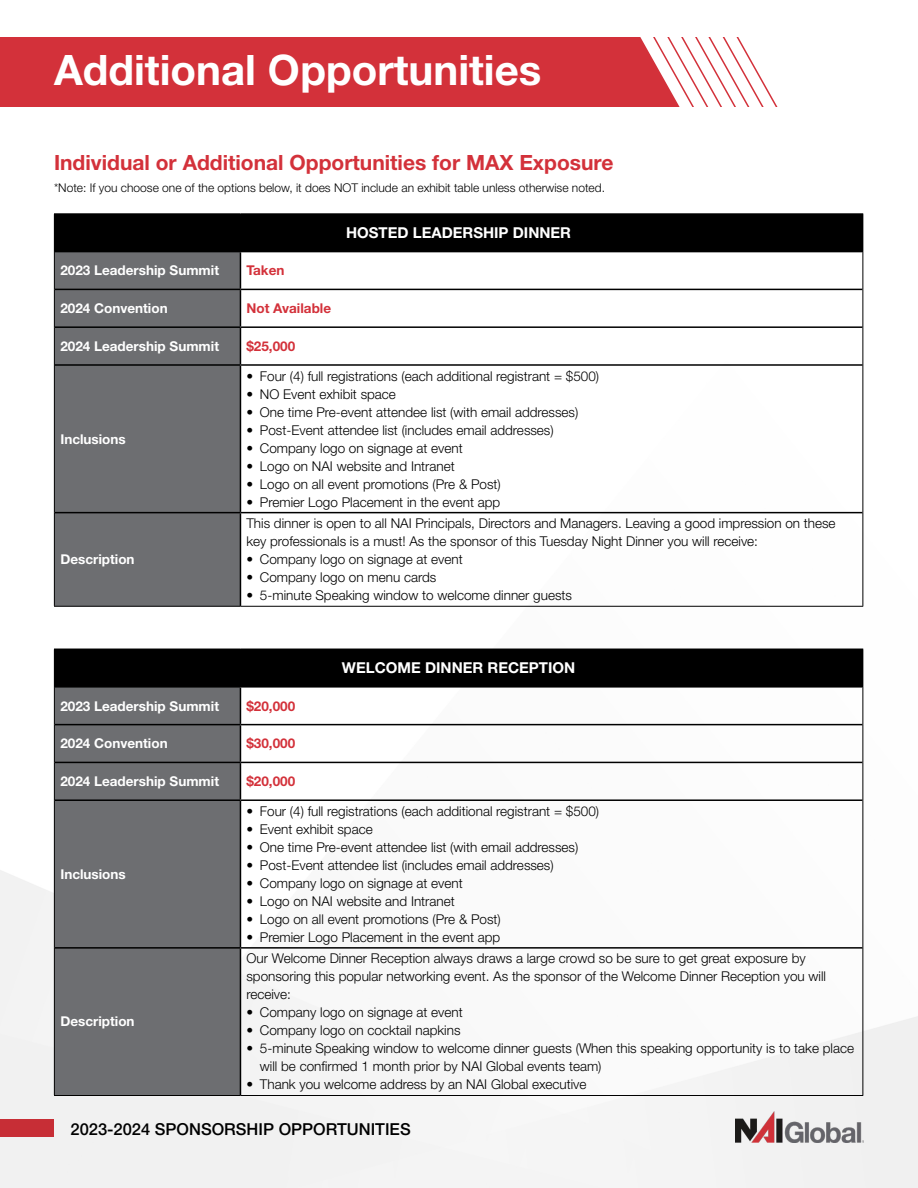
<style>
.page{position:relative;width:918px;height:1188px;background:#fff}
.page>*{position:absolute;margin:0;border:0;box-sizing:border-box;transform-origin:0 0}
.t1{font:700 42px "Helvetica Neue LT Std";color:#fff}
.t2{font:700 21px "Helvetica Neue LT Std";color:#d3313a}
.t3{font:500 16.5px "Helvetica Neue LT Std";color:#000}
.t4{font:700 15px "Helvetica Neue LT Std";color:#fff}
.t5{font:300 13.5px/18px "Helvetica Neue LT Std";color:#000}
.t6{font:700 13.5px "Helvetica Neue LT Std";color:#fff}
.t7{font:700 13.5px "Helvetica Neue LT Std";color:#d3313a}
.t8{font:300 12px "Helvetica Neue LT Std";color:#000}
</style>
<div class="page">
<img style="left:0;top:213px;width:918px;height:975px">
<img style="left:735px;top:1112px;width:129px;height:31px">
<div style="left:0;top:1120px;width:54px;height:17px;background:#c72e36"></div>
<div style="left:0;top:37px;width:258px;height:70px;background:#d3313a"></div>
<svg style="left:746px;top:51px;width:32px;height:56px"></svg>
<svg style="left:300px;top:37px;width:446px;height:70px"></svg>
<div style="left:54px;top:214px;width:809px;height:38px;background:#000"></div>
<div style="left:55px;top:252px;width:185px;height:354px;background:#6d6e71"></div>
<hr style="left:240px;top:252px;width:1px;height:37px;background:#000">
<hr style="left:55px;top:289px;width:185px;height:1px;background:#000">
<hr style="left:240px;top:289px;width:622px;height:1px;background:#000">
<hr style="left:240px;top:290px;width:1px;height:36px;background:#000">
<hr style="left:55px;top:326px;width:185px;height:2px;background:#000">
<hr style="left:240px;top:326px;width:622px;height:2px;background:#000">
<hr style="left:240px;top:328px;width:1px;height:36px;background:#000">
<hr style="left:55px;top:364px;width:185px;height:2px;background:#000">
<hr style="left:240px;top:364px;width:622px;height:2px;background:#000">
<hr style="left:240px;top:366px;width:1px;height:146px;background:#000">
<hr style="left:55px;top:512px;width:185px;height:1px;background:#000">
<hr style="left:240px;top:512px;width:622px;height:1px;background:#000">
<hr style="left:240px;top:513px;width:1px;height:93px;background:#000">
<hr style="left:54px;top:213px;width:186px;height:1px;background:#000">
<hr style="left:240px;top:213px;width:623px;height:1px;background:#000">
<hr style="left:54px;top:252px;width:1px;height:37px;background:#000">
<hr style="left:862px;top:252px;width:1px;height:37px;background:#000">
<hr style="left:54px;top:289px;width:1px;height:38px;background:#000">
<hr style="left:862px;top:289px;width:1px;height:38px;background:#000">
<hr style="left:54px;top:327px;width:1px;height:38px;background:#000">
<hr style="left:862px;top:327px;width:1px;height:38px;background:#000">
<hr style="left:54px;top:365px;width:1px;height:148px;background:#000">
<hr style="left:862px;top:365px;width:1px;height:148px;background:#000">
<hr style="left:54px;top:513px;width:1px;height:93px;background:#000">
<hr style="left:862px;top:513px;width:1px;height:93px;background:#000">
<hr style="left:54px;top:606px;width:186px;height:1px;background:#000">
<hr style="left:240px;top:606px;width:623px;height:1px;background:#000">
<div style="left:54px;top:649px;width:809px;height:38px;background:#000"></div>
<div style="left:55px;top:688px;width:185px;height:407px;background:#6d6e71"></div>
<hr style="left:55px;top:686px;width:185px;height:2px;background:#000">
<hr style="left:240px;top:686px;width:622px;height:2px;background:#000">
<hr style="left:240px;top:688px;width:1px;height:36px;background:#000">
<hr style="left:55px;top:724px;width:185px;height:1px;background:#000">
<hr style="left:240px;top:724px;width:622px;height:1px;background:#000">
<hr style="left:240px;top:725px;width:1px;height:37px;background:#000">
<hr style="left:55px;top:762px;width:185px;height:1px;background:#000">
<hr style="left:240px;top:762px;width:622px;height:1px;background:#000">
<hr style="left:240px;top:763px;width:1px;height:36px;background:#000">
<hr style="left:55px;top:799px;width:185px;height:2px;background:#000">
<hr style="left:240px;top:799px;width:622px;height:2px;background:#000">
<hr style="left:240px;top:801px;width:1px;height:146px;background:#000">
<hr style="left:55px;top:947px;width:185px;height:2px;background:#000">
<hr style="left:240px;top:947px;width:622px;height:2px;background:#000">
<hr style="left:240px;top:949px;width:1px;height:146px;background:#000">
<hr style="left:54px;top:687px;width:1px;height:38px;background:#000">
<hr style="left:862px;top:687px;width:1px;height:38px;background:#000">
<hr style="left:54px;top:725px;width:1px;height:37px;background:#000">
<hr style="left:862px;top:725px;width:1px;height:37px;background:#000">
<hr style="left:54px;top:762px;width:1px;height:38px;background:#000">
<hr style="left:862px;top:762px;width:1px;height:38px;background:#000">
<hr style="left:54px;top:800px;width:1px;height:148px;background:#000">
<hr style="left:862px;top:800px;width:1px;height:148px;background:#000">
<hr style="left:54px;top:948px;width:1px;height:147px;background:#000">
<hr style="left:862px;top:948px;width:1px;height:147px;background:#000">
<hr style="left:54px;top:1095px;width:186px;height:1px;background:#000">
<hr style="left:240px;top:1095px;width:623px;height:1px;background:#000">
<h1 class="t1" style="left:54px;top:44px;width:489px">Additional Opportunities</h1>
<h2 class="t2" style="left:54px;top:150px;width:561px">Individual or Additional Opportunities for MAX Exposure</h2>
<p class="t8" style="left:54px;top:181px;width:553px">*Note: If you choose one of the options below, it does NOT include an exhibit table unless otherwise noted.</p>
<p class="t6" style="left:60px;top:262px;width:160px">2023 Leadership Summit</p>
<p class="t7" style="left:246px;top:262px;width:40px">Taken</p>
<p class="t6" style="left:60px;top:300px;width:109px">2024 Convention</p>
<p class="t7" style="left:246px;top:300px;width:86px">Not Available</p>
<p class="t6" style="left:60px;top:338px;width:160px">2024 Leadership Summit</p>
<p class="t7" style="left:246px;top:338px;width:50px">$25,000</p>
<p class="t4" style="left:346px;top:223px;width:227px">HOSTED LEADERSHIP DINNER</p>
<p class="t6" style="left:60px;top:430px;width:67px">Inclusions</p>
<p class="t6" style="left:60px;top:551px;width:76px">Description</p>
<p class="t5" style="left:246px;top:367px;width:354px">• Four (4) full registrations (each additional registrant = $500)</p>
<p class="t5" style="left:246px;top:385px;width:151px">• NO Event exhibit space</p>
<p class="t5" style="left:246px;top:403px;width:333px">• One time Pre-event attendee list (with email addresses)</p>
<p class="t5" style="left:246px;top:421px;width:309px">• Post-Event attendee list (includes email addresses)</p>
<p class="t5" style="left:246px;top:439px;width:218px">• Company logo on signage at event</p>
<p class="t5" style="left:246px;top:457px;width:210px">• Logo on NAI website and Intranet</p>
<p class="t5" style="left:246px;top:475px;width:256px">• Logo on all event promotions (Pre &amp; Post)</p>
<p class="t5" style="left:246px;top:493px;width:255px">• Premier Logo Placement in the event app</p>
<p class="t5" style="left:246px;top:514px;width:591px">This dinner is open to all NAI Principals, Directors and Managers. Leaving a good impression on these key professionals is a must! As the sponsor of this Tuesday Night Dinner you will receive:</p>
<p class="t5" style="left:246px;top:550px;width:218px">• Company logo on signage at event</p>
<p class="t5" style="left:246px;top:568px;width:191px">• Company logo on menu cards</p>
<p class="t5" style="left:246px;top:586px;width:327px">• 5-minute Speaking window to welcome dinner guests</p>
<p class="t4" style="left:342px;top:659px;width:235px">WELCOME DINNER RECEPTION</p>
<p class="t6" style="left:60px;top:697px;width:160px">2023 Leadership Summit</p>
<p class="t7" style="left:246px;top:697px;width:50px">$20,000</p>
<p class="t6" style="left:60px;top:735px;width:109px">2024 Convention</p>
<p class="t7" style="left:246px;top:735px;width:50px">$30,000</p>
<p class="t6" style="left:60px;top:773px;width:160px">2024 Leadership Summit</p>
<p class="t7" style="left:246px;top:773px;width:50px">$20,000</p>
<p class="t6" style="left:60px;top:866px;width:67px">Inclusions</p>
<p class="t6" style="left:60px;top:1013px;width:76px">Description</p>
<p class="t5" style="left:246px;top:802px;width:354px">• Four (4) full registrations (each additional registrant = $500)</p>
<p class="t5" style="left:246px;top:820px;width:128px">• Event exhibit space</p>
<p class="t5" style="left:246px;top:838px;width:333px">• One time Pre-event attendee list (with email addresses)</p>
<p class="t5" style="left:246px;top:856px;width:309px">• Post-Event attendee list (includes email addresses)</p>
<p class="t5" style="left:246px;top:874px;width:218px">• Company logo on signage at event</p>
<p class="t5" style="left:246px;top:892px;width:210px">• Logo on NAI website and Intranet</p>
<p class="t5" style="left:246px;top:910px;width:256px">• Logo on all event promotions (Pre &amp; Post)</p>
<p class="t5" style="left:246px;top:928px;width:255px">• Premier Logo Placement in the event app</p>
<p class="t5" style="left:246px;top:949px;width:581px">Our Welcome Dinner Reception always draws a large crowd so be sure to get great exposure by sponsoring this popular networking event. As the sponsor of the Welcome Dinner Reception you will receive:</p>
<p class="t5" style="left:246px;top:1003px;width:218px">• Company logo on signage at event</p>
<p class="t5" style="left:246px;top:1021px;width:216px">• Company logo on cocktail napkins</p>
<p class="t5" style="left:260px;top:1039px;width:596px;text-indent:-14px">• 5-minute Speaking window to welcome dinner guests (When this speaking opportunity is to take place will be confirmed 1 month prior by NAI Global events team)</p>
<p class="t5" style="left:246px;top:1075px;width:342px">• Thank you welcome address by an NAI Global executive</p>
<p class="t3" style="left:70px;top:1119px;width:342px">2023-2024 SPONSORSHIP OPPORTUNITIES</p>
</div>
